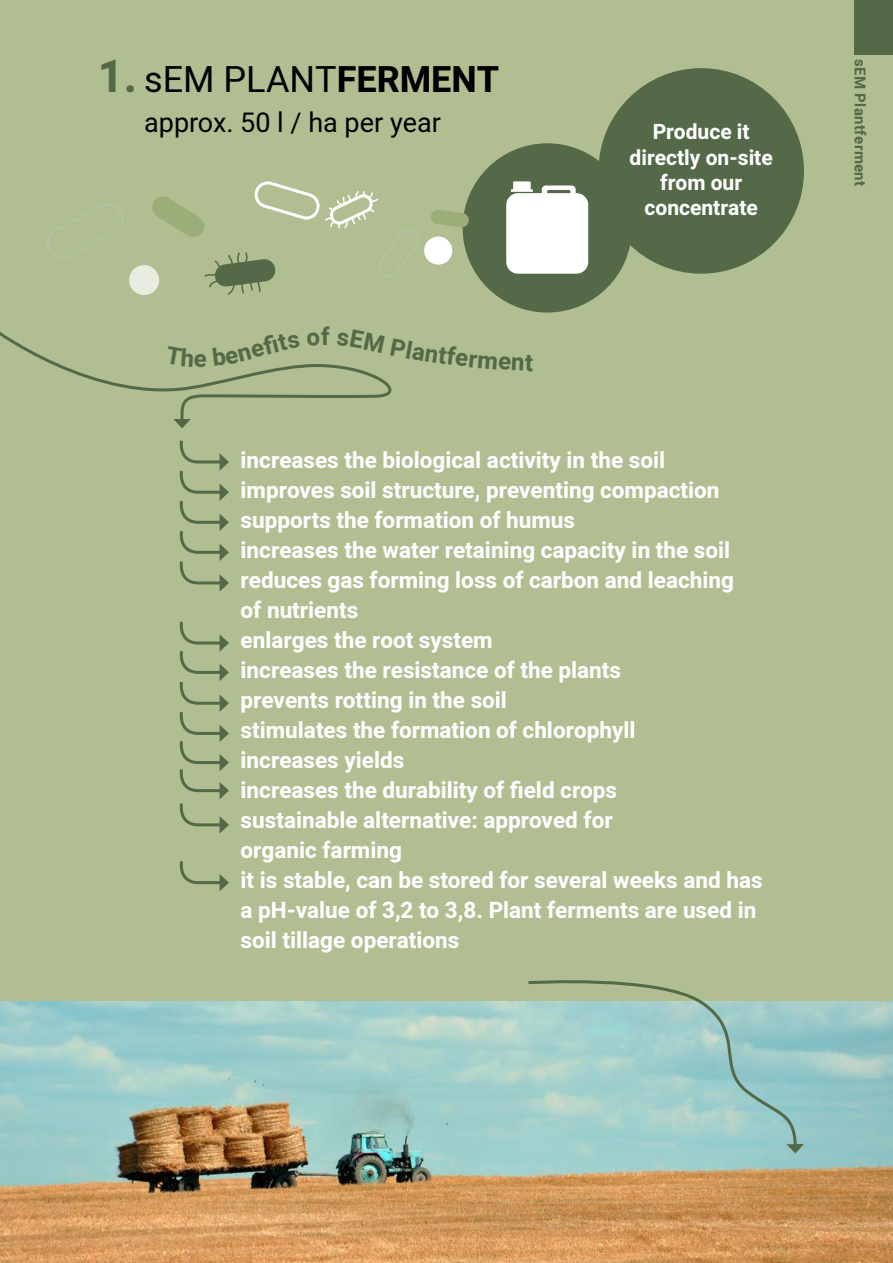
<style>
.page{position:relative;width:893px;height:1263px;background:#fff}
.page>*{position:absolute;margin:0;border:0;box-sizing:border-box;transform-origin:0 0}
.t1{font:700 45px "Heebo";color:#536948}
.t2{font:36px "Heebo";color:#000}
.t3{font:27px "Heebo";color:#000}
.t4{font:700 24px "Heebo";color:#536948}
.t5{font:700 22.5px/30px "Heebo";color:#fff}
.t6{font:700 21px/25.2px "Heebo";color:#fff;text-align:center}
.t7{font:700 15px "Heebo";letter-spacing:.025em;color:#536948}
.s1{font-weight:700}
</style>
<div class="page">
<div style="left:0;top:0;width:893px;height:1027px;background:#b1be91"></div>
<div style="left:855px;top:0;width:38px;height:54px;background:#536948"></div>
<svg style="left:179px;top:861px;width:50px;height:30px"></svg>
<svg style="left:179px;top:440px;width:50px;height:152px"></svg>
<svg style="left:179px;top:621px;width:50px;height:212px"></svg>
<img style="left:0;top:1001px;width:893px;height:262px">
<div style="left:598px;top:68px;width:206px;height:206px;background:#536948;border-radius:50%"></div>
<div style="left:463px;top:143px;width:169px;height:170px;background:#536948;border-radius:50%"></div>
<svg style="left:525px;top:980px;width:273px;height:170px"></svg>
<svg style="left:786px;top:1144px;width:18px;height:9px"></svg>
<svg style="left:506px;top:181px;width:82px;height:93px"></svg>
<svg style="left:47px;top:204px;width:76px;height:55px"></svg>
<svg style="left:151px;top:181px;width:318px;height:114px"></svg>
<div style="left:129px;top:265px;width:30px;height:30px;background:#e9ede1;border-radius:50%"></div>
<svg style="left:0;top:332px;width:392px;height:96px"></svg>
<h1 class="t1" style="left:98px;top:45px;width:41px">1.</h1>
<h2 class="t2" style="left:144px;top:54px;width:357px">sEM PLANT<span class="s1">FERMENT</span></h2>
<p class="t7" style="left:870px;top:59px;width:129px;rotate:90deg">sEM Plantferment</p>
<p class="t3" style="left:144px;top:104px;width:298px">approx. 50 l / ha per year</p>
<p class="t6" style="left:630px;top:120px;width:145px">Produce it directly on-site from our concentrate</p>
<p class="t4" style="left:194px;top:342px;width:15px">e</p>
<p class="t4" style="left:321px;top:320px;width:10px">f</p>
<p class="t5" style="left:241px;top:446px;width:523px">increases the biological activity in the soil improves soil structure, preventing compaction supports the formation of humus<br>increases the water retaining capacity in the soil reduces gas forming loss of carbon and leaching<br>of nutrients<br>enlarges the root system<br>increases the resistance of the plants<br>prevents rotting in the soil<br>stimulates the formation of chlorophyll<br>increases yields<br>increases the durability of field crops<br>sustainable alternative: approved for<br>organic farming<br>it is stable, can be stored for several weeks and has a pH-value of 3,2 to 3,8. Plant ferments are used in soil tillage operations</p>
</div>
